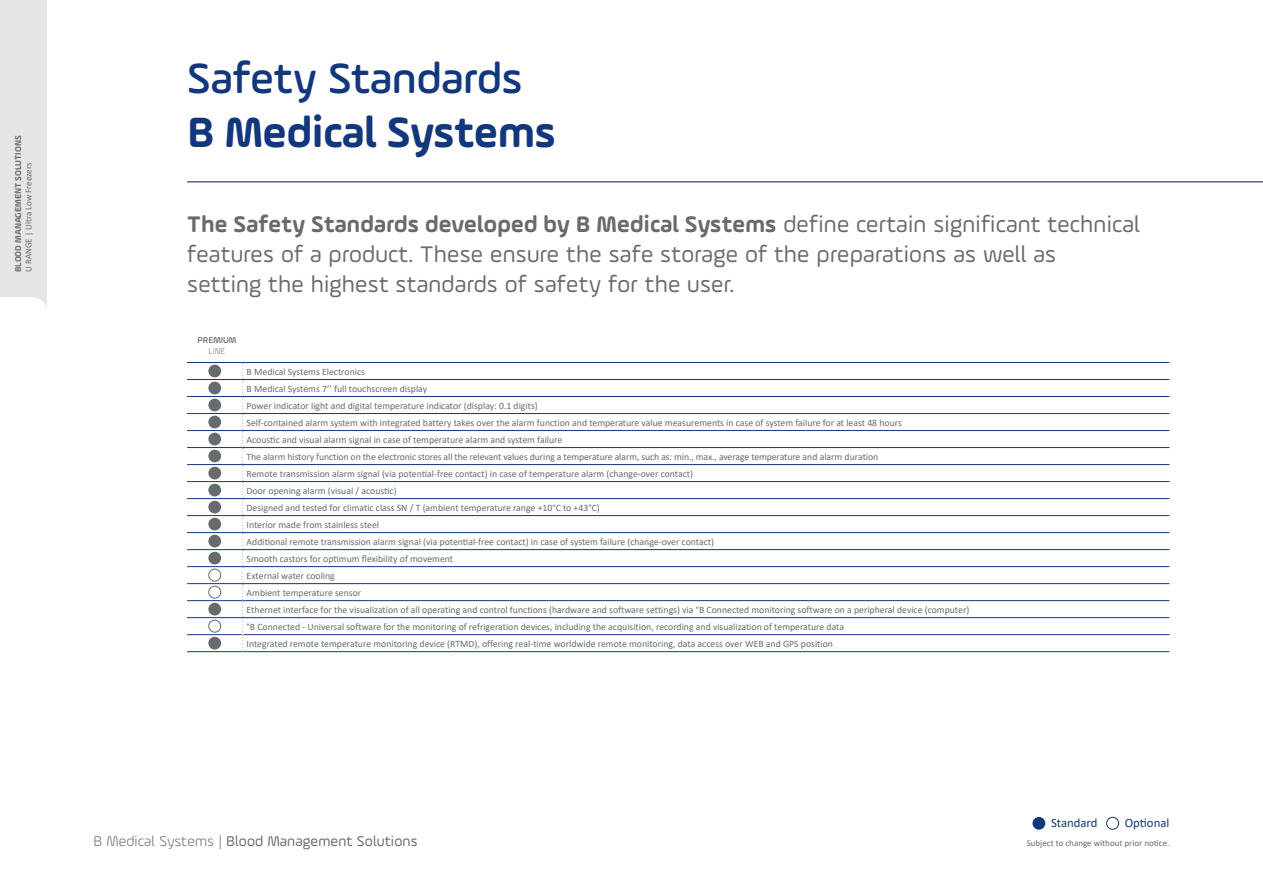
<style>
.page{position:relative;width:1263px;height:893px;background:#fff}
.page>*{position:absolute;margin:0;border:0;box-sizing:border-box;transform-origin:0 0}
.t1{font:500 45px "Ample Soft";color:#13377d}
.t2{font:700 45px "Ample Soft";color:#13377d}
.t3{font:24px/30px "Ample Soft";letter-spacing:.01em;color:#686b6d}
.t4{font:15px "Ample Soft";letter-spacing:.01em;color:#686b6d}
.t5{font:12.75px "Calibri";color:#13377d}
.t6{font:9.75px/17px "Calibri";color:#686b6d}
.t7{font:9px "Calibri";color:#686b6d}
.t8{font:700 9px "Ample Soft";color:#686b6d}
.t9{font:500 9px "Ample Soft";color:#686b6d}
.t10{font:300 9px "Ample Soft";color:#686b6d}
.s1{font-weight:700}
.s2{font-weight:300}
</style>
<div class="page">
<hr style="left:187px;top:181px;width:1076px;height:2px;background:#5664a0">
<div style="left:1032px;top:817px;width:13px;height:13px;background:#13377d;border-radius:50%"></div>
<div style="left:1106px;top:817px;width:13px;height:13px;border:1px solid #13377d;border-radius:50%"></div>
<hr style="left:187px;top:362px;width:55px;height:1px;background:#13377d">
<hr style="left:242px;top:362px;width:927px;height:1px;background:#13377d">
<hr style="left:187px;top:379px;width:55px;height:1px;background:#13377d">
<hr style="left:242px;top:379px;width:927px;height:1px;background:#13377d">
<hr style="left:187px;top:396px;width:55px;height:1px;background:#13377d">
<hr style="left:242px;top:396px;width:927px;height:1px;background:#13377d">
<hr style="left:187px;top:413px;width:55px;height:1px;background:#13377d">
<hr style="left:242px;top:413px;width:927px;height:1px;background:#13377d">
<hr style="left:187px;top:430px;width:55px;height:1px;background:#13377d">
<hr style="left:187px;top:447px;width:55px;height:1px;background:#13377d">
<hr style="left:242px;top:430px;width:927px;height:1px;background:#13377d">
<hr style="left:242px;top:447px;width:927px;height:1px;background:#13377d">
<hr style="left:187px;top:464px;width:55px;height:1px;background:#13377d">
<hr style="left:242px;top:464px;width:927px;height:1px;background:#13377d">
<hr style="left:187px;top:481px;width:55px;height:1px;background:#13377d">
<hr style="left:242px;top:481px;width:927px;height:1px;background:#13377d">
<hr style="left:187px;top:498px;width:55px;height:1px;background:#13377d">
<hr style="left:242px;top:498px;width:927px;height:1px;background:#13377d">
<hr style="left:187px;top:600px;width:55px;height:1px;background:#13377d">
<hr style="left:187px;top:634px;width:55px;height:1px;background:#13377d">
<hr style="left:187px;top:651px;width:55px;height:1px;background:#13377d">
<hr style="left:242px;top:600px;width:927px;height:1px;background:#13377d">
<hr style="left:243px;top:634px;width:926px;height:1px;background:#13377d">
<hr style="left:242px;top:651px;width:927px;height:1px;background:#13377d">
<hr style="left:187px;top:515px;width:55px;height:1px;background:#13377d">
<hr style="left:187px;top:617px;width:55px;height:1px;background:#13377d">
<hr style="left:242px;top:515px;width:927px;height:1px;background:#13377d">
<hr style="left:242px;top:617px;width:927px;height:1px;background:#13377d">
<hr style="left:187px;top:532px;width:55px;height:1px;background:#13377d">
<hr style="left:242px;top:532px;width:927px;height:1px;background:#13377d">
<hr style="left:187px;top:549px;width:55px;height:1px;background:#13377d">
<hr style="left:242px;top:549px;width:927px;height:1px;background:#13377d">
<hr style="left:187px;top:566px;width:55px;height:1px;background:#13377d">
<hr style="left:242px;top:566px;width:927px;height:1px;background:#13377d">
<hr style="left:187px;top:583px;width:55px;height:1px;background:#13377d">
<hr style="left:242px;top:583px;width:927px;height:1px;background:#13377d">
<svg style="left:242px;top:363px;width:1px;height:288px"></svg>
<div style="left:208px;top:365px;width:13px;height:12px;background:#686b6d;border-radius:50%"></div>
<div style="left:208px;top:382px;width:13px;height:12px;background:#686b6d;border-radius:50%"></div>
<div style="left:208px;top:399px;width:13px;height:12px;background:#686b6d;border-radius:50%"></div>
<div style="left:208px;top:416px;width:13px;height:12px;background:#686b6d;border-radius:50%"></div>
<div style="left:208px;top:433px;width:13px;height:12px;background:#686b6d;border-radius:50%"></div>
<div style="left:208px;top:450px;width:13px;height:12px;background:#686b6d;border-radius:50%"></div>
<div style="left:208px;top:467px;width:13px;height:12px;background:#686b6d;border-radius:50%"></div>
<div style="left:208px;top:484px;width:13px;height:12px;background:#686b6d;border-radius:50%"></div>
<div style="left:208px;top:501px;width:13px;height:12px;background:#686b6d;border-radius:50%"></div>
<div style="left:208px;top:518px;width:13px;height:12px;background:#686b6d;border-radius:50%"></div>
<div style="left:208px;top:535px;width:13px;height:12px;background:#686b6d;border-radius:50%"></div>
<div style="left:208px;top:552px;width:13px;height:12px;background:#686b6d;border-radius:50%"></div>
<div style="left:208px;top:569px;width:13px;height:12px;border:1px solid #686b6d;border-radius:50%"></div>
<div style="left:208px;top:586px;width:13px;height:12px;border:1px solid #686b6d;border-radius:50%"></div>
<div style="left:208px;top:603px;width:13px;height:12px;background:#686b6d;border-radius:50%"></div>
<div style="left:208px;top:620px;width:13px;height:12px;border:1px solid #686b6d;border-radius:50%"></div>
<div style="left:208px;top:637px;width:13px;height:12px;background:#686b6d;border-radius:50%"></div>
<div style="left:0;top:0;width:47px;height:307px;background:#e6e6e8"></div>
<p class="t8" style="left:13px;top:272px;width:138px;rotate:-90deg">BLOOD MANAGEMENT SOLUTIONS</p>
<p class="t7" style="left:22px;top:272px;width:111px;rotate:-90deg">U RANGE | Ultra Low Freezers</p>
<h1 class="t1" style="left:187px;top:51px;width:337px">Safety Standards</h1>
<h1 class="t2" style="left:187px;top:104px;width:370px">B Medical Systems</h1>
<h2 class="t3" style="left:187px;top:209px;width:954px"><span class="s1">The Safety Standards developed by B Medical Systems</span> define certain significant technical features of a product. These ensure the safe storage of the preparations as well as<br>setting the highest standards of safety for the user.</h2>
<p class="t9" style="left:197px;top:335px;width:40px">PREMIUM</p>
<p class="t10" style="left:209px;top:346px;width:18px">LINE</p>
<p class="t6" style="left:247px;top:363px;width:724px">B Medical Systems Electronics<br>B Medical Systems 7’’ full touchscreen display<br>Power indicator light and digital temperature indicator (display: 0.1 digits)<br>Self-contained alarm system with integrated battery takes over the alarm function and temperature value measurements in case of system failure for at least 48 hours<br>Acoustic and visual alarm signal in case of temperature alarm and system failure<br>The alarm history function on the electronic stores all the relevant values during a temperature alarm, such as: min., max., average temperature and alarm duration<br>Remote transmission alarm signal (via potential-free contact) in case of temperature alarm (change-over contact)<br>Door opening alarm (visual / acoustic)<br>Designed and tested for climatic class SN / T (ambient temperature range +10°C to +43°C)<br>Interior made from stainless steel<br>Additional remote transmission alarm signal (via potential-free contact) in case of system failure (change-over contact)<br>Smooth castors for optimum flexibility of movement<br>External water cooling<br>Ambient temperature sensor<br>Ethernet interface for the visualization of all operating and control functions (hardware and software settings) via °B Connected monitoring software on a peripheral device (computer) °B Connected - Universal software for the monitoring of refrigeration devices, including the acquisition, recording and visualization of temperature data<br>Integrated remote temperature monitoring device (RTMD), offering real-time worldwide remote monitoring, data access over WEB and GPS position</p>
<h3 class="t4" style="left:94px;top:832px;width:326px"><span class="s2">B Medical Systems |</span> Blood Management Solutions</h3>
<h3 class="t5" style="left:1051px;top:814px;width:48px">Standard</h3>
<h3 class="t5" style="left:1125px;top:814px;width:46px">Optional</h3>
<p class="t7" style="left:1027px;top:837px;width:144px">Subject to change without prior notice.</p>
</div>
